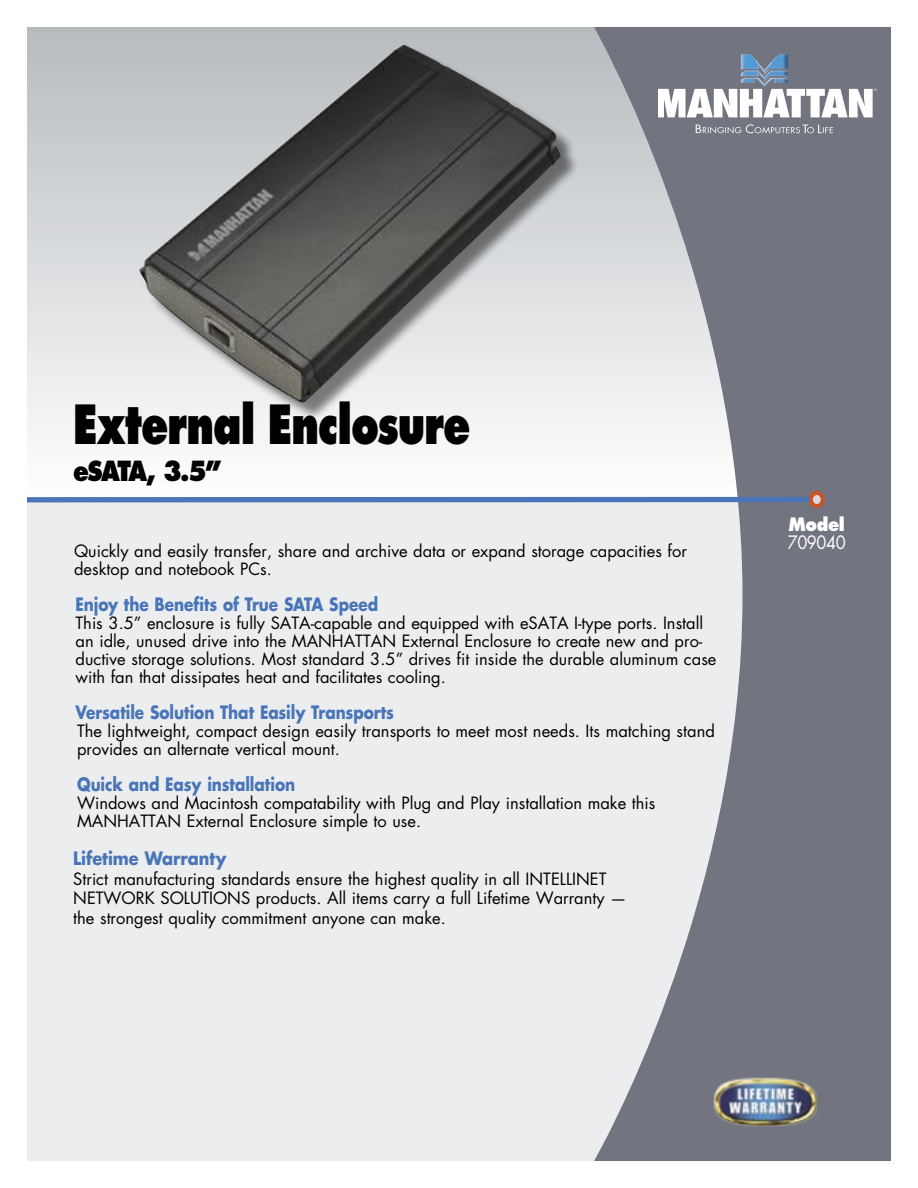
<style>
.page{position:relative;width:918px;height:1188px;background:#fff}
.page>*{position:absolute;margin:0;border:0;box-sizing:border-box;transform-origin:0 0}
.t1{font:800 52.5px "Futura Std";letter-spacing:-.025em;color:#000;scale:.75 1}
.t2{font:800 27px "Futura Std";letter-spacing:-.095em;color:#000;scale:.85 1}
.t3{font:700 18px "Futura Std";letter-spacing:-.005em;color:#4975b8;scale:.85 1}
.t4{font:700 18px "Futura Std";letter-spacing:-.005em;color:#4975b8;scale:.9 1}
.t5{font:18px "Futura Std";letter-spacing:-.025em;color:#fff;scale:.9 1}
.t6{font:800 18px "Futura Std";letter-spacing:-.025em;color:#fff;scale:.9 1}
.t7{font:16.5px/18px "Futura Std";color:#000}
</style>
<div class="page">
<div style="left:27px;top:27px;width:733px;height:473px;background:linear-gradient(to bottom,#b7bbbf,#feffff)"></div>
<div style="left:27px;top:499px;width:729px;height:662px;background:#ebedef"></div>
<svg style="left:594px;top:27px;width:297px;height:1134px;fill:#72747f"></svg>
<div style="left:27px;top:497px;width:785px;height:5px;background:#4975b8"></div>
<div style="left:811px;top:493px;width:12px;height:13px;background:#d6dadd;border-radius:50%"></div>
<div style="left:809px;top:491px;width:16px;height:17px;border:4px solid #c85427;border-radius:50%"></div>
<img style="left:714px;top:1077px;width:103px;height:50px">
<svg style="left:659px;top:89px;width:218px;height:28px"></svg>
<img style="left:741px;top:77px;width:47px;height:10px">
<svg style="left:696px;top:124px;width:137px;height:9px"></svg>
<div style="left:140px;top:46px;width:440px;height:376px;background:#000;opacity:.5"></div>
<img style="left:137px;top:43px;width:425px;height:361px">
<h1 class="t1" style="left:73px;top:391px;width:531px">External Enclosure</h1>
<h2 class="t2" style="left:73px;top:454px;width:177px">eSATA, 3.5”</h2>
<p class="t7" style="left:74px;top:542px;width:614px">Quickly and easily transfer, share and archive data or expand storage capacities for desktop and notebook PCs.</p>
<p class="t3" style="left:76px;top:592px;width:358px">Enjoy the Benefits of True SATA Speed</p>
<p class="t7" style="left:76px;top:614px;width:642px">This 3.5” enclosure is fully SATA-capable and equipped with eSATA I-type ports. Install an idle, unused drive into the MANHATTAN External Enclosure to create new and pro&shy;ductive storage solutions. Most standard 3.5” drives fit inside the durable aluminum case with fan that dissipates heat and facilitates cooling.</p>
<p class="t3" style="left:76px;top:700px;width:376px">Versatile Solution That Easily Transports</p>
<p class="t7" style="left:77px;top:722px;width:639px">The lightweight, compact design easily transports to meet most needs. Its matching stand provides an alternate vertical mount.</p>
<p class="t3" style="left:77px;top:772px;width:258px">Quick and Easy installation</p>
<p class="t7" style="left:77px;top:794px;width:580px">Windows and Macintosh compatability with Plug and Play installation make this<br>MANHATTAN External Enclosure simple to use.</p>
<p class="t4" style="left:73px;top:847px;width:172px">Lifetime Warranty</p>
<p class="t7" style="left:73px;top:869px;width:555px;line-height:19.5px">Strict manufacturing standards ensure the highest quality in all INTELLINET<br>NETWORK SOLUTIONS products. All items carry a full Lifetime Warranty — the strongest quality commitment anyone can make.</p>
<p class="t6" style="left:788px;top:513px;width:64px">Model</p>
<p class="t5" style="left:788px;top:531px;width:66px">709040</p>
</div>
